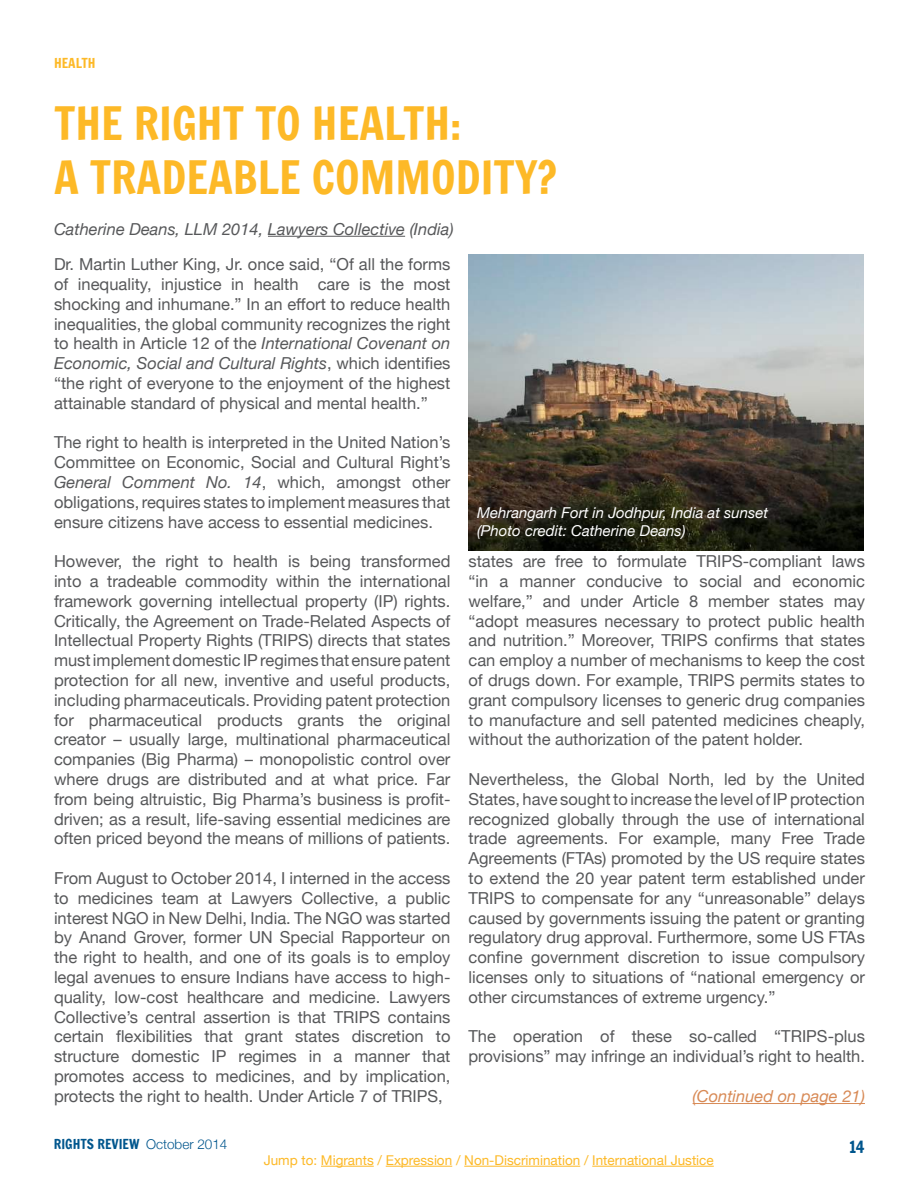
<style>
.page{position:relative;width:918px;height:1188px;background:#fff}
.page>*{position:absolute;margin:0;border:0;box-sizing:border-box;transform-origin:0 0}
.t1{font:45px/54px "Francois One";color:#fdb927}
.t2{font:16.5px/19.8px "Helvetica Neue";color:#57585a;text-align:justify}
.t3{font:italic 16.5px "Helvetica Neue";color:#57585a}
.t4{font:italic 16.5px "Helvetica Neue";color:#d88a56}
.t5{font:16.5px "Francois One";color:#00568d}
.t6{font:italic 15px/18px "Helvetica Neue";color:#fff}
.t7{font:13.5px "Helvetica Neue";color:#fdb927}
.t8{font:13.5px "Francois One";color:#00568d}
.t9{font:13.5px "Francois One";color:#fdb927}
.s1{font-style:italic}
.s2{font-family:"Helvetica Neue";font-weight:300}
</style>
<div class="page">
<hr style="left:693px;top:1103px;width:172px;height:1px;background:#d88a56">
<hr style="left:268px;top:236px;width:137px;height:1px;background:#57585a">
<img style="left:468px;top:255px;width:396px;height:295px">
<hr style="left:321px;top:1166px;width:53px;height:1px;background:#fdb927">
<hr style="left:386px;top:1166px;width:66px;height:1px;background:#fdb927">
<hr style="left:464px;top:1166px;width:116px;height:1px;background:#fdb927">
<hr style="left:592px;top:1166px;width:122px;height:1px;background:#fdb927">
<p class="t9" style="left:54px;top:54px;width:43px">HEALTH</p>
<h1 class="t1" style="left:54px;top:96px;width:505px">THE RIGHT TO HEALTH:<br>A TRADEABLE COMMODITY?</h1>
<p class="t3" style="left:54px;top:217px;width:401px">Catherine Deans, LLM 2014, Lawyers Collective (India)</p>
<p class="t2" style="left:54px;top:255px;width:398px">Dr. Martin Luther King, Jr. once said, “Of all the forms of inequality, injustice in health care is the most shocking and inhumane.” In an effort to reduce health inequalities, the global community recognizes the right to health in Article 12 of the <span class="s1">International Covenant on Economic, Social and Cultural Rights</span>, which identifies “the right of everyone to the enjoyment of the highest attainable standard of physical and mental health.”</p>
<p class="t2" style="left:54px;top:434px;width:398px">The right to health is interpreted in the United Nation’s Committee on Economic, Social and Cultural Right’s <span class="s1">General Comment No. 14</span>, which, amongst other obligations, requires states to implement measures that ensure citizens have access to essential medicines.</p>
<p class="t2" style="left:54px;top:552px;width:398px">However, the right to health is being transformed into a tradeable commodity within the international framework governing intellectual property (IP) rights.<br>Critically, the Agreement on Trade-Related Aspects of Intellectual Property Rights (TRIPS) directs that states must implement domestic IP regimes that ensure patent protection for all new, inventive and useful products, including pharmaceuticals. Providing patent protection for pharmaceutical products grants the original creator – usually large, multinational pharmaceutical companies (Big Pharma) – monopolistic control over where drugs are distributed and at what price. Far from being altruistic, Big Pharma’s business is profit&shy;driven; as a result, life-saving essential medicines are often priced beyond the means of millions of patients.</p>
<p class="t2" style="left:54px;top:869px;width:398px">From August to October 2014, I interned in the access to medicines team at Lawyers Collective, a public interest NGO in New Delhi, India. The NGO was started by Anand Grover, former UN Special Rapporteur on the right to health, and one of its goals is to employ legal avenues to ensure Indians have access to high&shy;quality, low-cost healthcare and medicine. Lawyers Collective’s central assertion is that TRIPS contains certain flexibilities that grant states discretion to structure domestic IP regimes in a manner that promotes access to medicines, and by implication, protects the right to health. Under Article 7 of TRIPS,</p>
<p class="t6" style="left:477px;top:505px;width:293px">Mehrangarh Fort in Jodhpur, India at sunset (Photo credit: Catherine Deans)</p>
<p class="t2" style="left:468px;top:552px;width:398px">states are free to formulate TRIPS-compliant laws “in a manner conducive to social and economic welfare,” and under Article 8 member states may “adopt measures necessary to protect public health and nutrition.” Moreover, TRIPS confirms that states can employ a number of mechanisms to keep the cost of drugs down. For example, TRIPS permits states to grant compulsory licenses to generic drug companies to manufacture and sell patented medicines cheaply, without the authorization of the patent holder.</p>
<p class="t2" style="left:468px;top:770px;width:398px">Nevertheless, the Global North, led by the United States, have sought to increase the level of IP protection recognized globally through the use of international trade agreements. For example, many Free Trade Agreements (FTAs) promoted by the US require states to extend the 20 year patent term established under TRIPS to compensate for any “unreasonable” delays caused by governments issuing the patent or granting regulatory drug approval. Furthermore, some US FTAs confine government discretion to issue compulsory licenses only to situations of “national emergency or other circumstances of extreme urgency.”</p>
<p class="t2" style="left:468px;top:1028px;width:398px">The operation of these so-called “TRIPS-plus provisions” may infringe an individual’s right to health.</p>
<p class="t4" style="left:693px;top:1084px;width:174px">(Continued on page 21)</p>
<p class="t8" style="left:54px;top:1134px;width:175px">RIGHTS REVIEW <span class="s2">October 2014</span></p>
<p class="t5" style="left:849px;top:1135px;width:17px">14</p>
<p class="t7" style="left:264px;top:1150px;width:452px">Jump to: Migrants / Expression / Non-Discrimination / International Justice</p>
</div>
